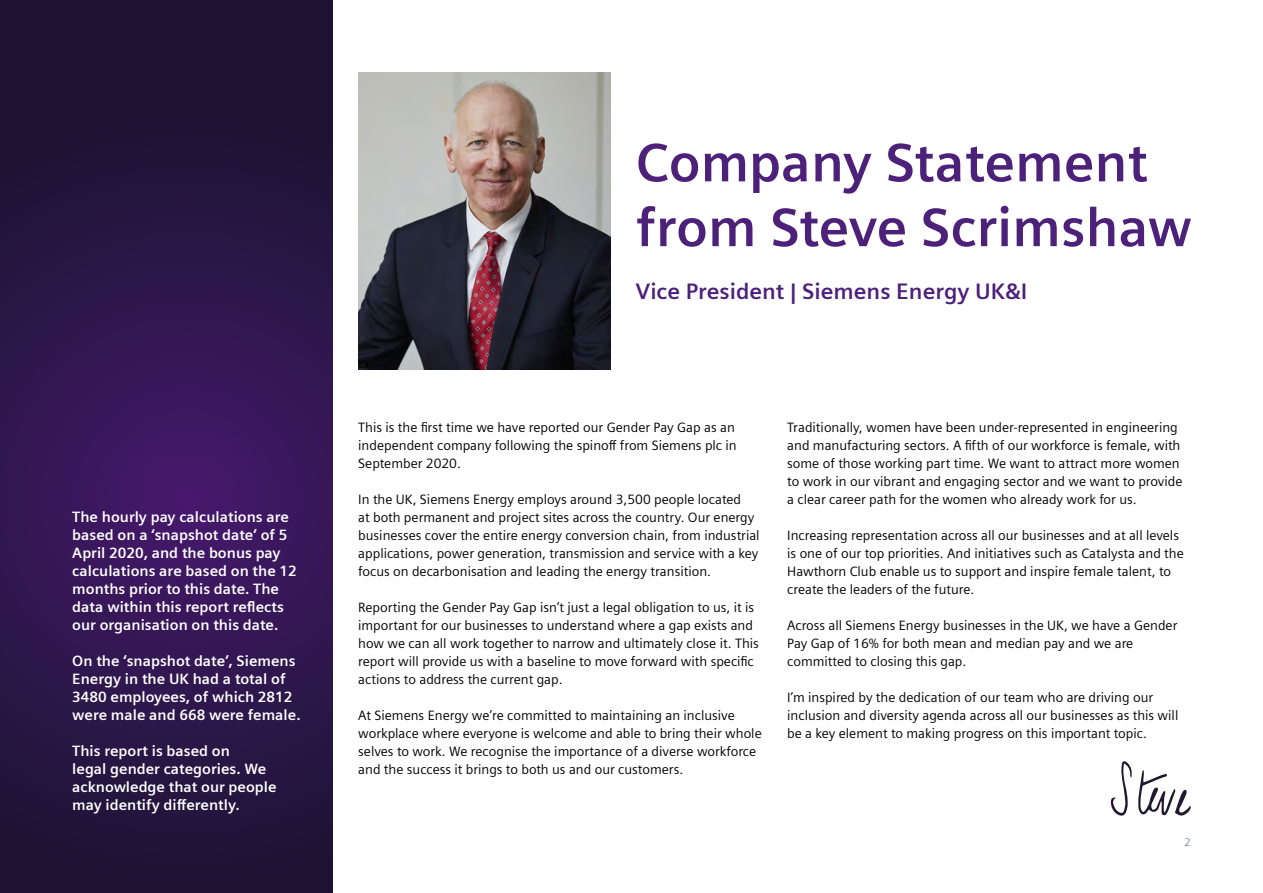
<style>
.page{position:relative;width:1263px;height:893px;background:#fff}
.page>*{position:absolute;margin:0;border:0;box-sizing:border-box;transform-origin:0 0}
.t1{font:700 54px/64.8px "Siemens Sans";color:#4d217a}
.t2{font:700 22.5px "Siemens Sans";color:#4d217a}
.t3{font:700 15px/18px "Siemens Sans";color:#fff}
.t4{font:13.5px/18px "Siemens Sans";color:#000}
.t5{font:11.25px "Siemens Sans";color:#7d8c9a}
</style>
<div class="page">
<svg style="left:0;top:0;width:333px;height:893px;background:#2b1547"></svg>
<img style="left:358px;top:72px;width:252px;height:298px">
<svg style="left:1110px;top:761px;width:22px;height:55px"></svg>
<svg style="left:1138px;top:770px;width:53px;height:46px"></svg>
<p class="t3" style="left:72px;top:507px;width:226px">The hourly pay calculations are based on a ‘snapshot date’ of 5<br>April 2020, and the bonus pay calculations are based on the 12 months prior to this date. The data within this report reflects our organisation on this date.</p>
<p class="t3" style="left:72px;top:651px;width:230px">On the ‘snapshot date’, Siemens<br>Energy in the UK had a total of<br>3480 employees, of which 2812 were male and 668 were female.</p>
<p class="t3" style="left:72px;top:741px;width:206px">This report is based on<br>legal gender categories. We acknowledge that our people may identify differently.</p>
<p class="t1" style="left:636px;top:127px;width:558px">Company Statement from Steve Scrimshaw</p>
<p class="t2" style="left:636px;top:274px;width:393px">Vice President | Siemens Energy UK&amp;I</p>
<p class="t4" style="left:358px;top:417px;width:380px">This is the first time we have reported our Gender Pay Gap as an independent company following the spinoff from Siemens plc in<br>September 2020.</p>
<p class="t4" style="left:358px;top:489px;width:403px">In the UK, Siemens Energy employs around 3,500 people located<br>at both permanent and project sites across the country. Our energy businesses cover the entire energy conversion chain, from industrial applications, power generation, transmission and service with a key focus on decarbonisation and leading the energy transition.</p>
<p class="t4" style="left:358px;top:597px;width:402px">Reporting the Gender Pay Gap isn’t just a legal obligation to us, it is important for our businesses to understand where a gap exists and how we can all work together to narrow and ultimately close it. This report will provide us with a baseline to move forward with specific actions to address the current gap.</p>
<p class="t4" style="left:358px;top:705px;width:405px">At Siemens Energy we’re committed to maintaining an inclusive workplace where everyone is welcome and able to bring their whole selves to work. We recognise the importance of a diverse workforce and the success it brings to both us and our customers.</p>
<p class="t4" style="left:787px;top:417px;width:397px">Traditionally, women have been under-represented in engineering and manufacturing sectors. A fifth of our workforce is female, with some of those working part time. We want to attract more women to work in our vibrant and engaging sector and we want to provide a clear career path for the women who already work for us.</p>
<p class="t4" style="left:787px;top:525px;width:398px">Increasing representation across all our businesses and at all levels is one of our top priorities. And initiatives such as Catalysta and the Hawthorn Club enable us to support and inspire female talent, to create the leaders of the future.</p>
<p class="t4" style="left:787px;top:615px;width:392px">Across all Siemens Energy businesses in the UK, we have a Gender<br>Pay Gap of 16% for both mean and median pay and we are committed to closing this gap.</p>
<p class="t4" style="left:787px;top:687px;width:393px">I’m inspired by the dedication of our team who are driving our inclusion and diversity agenda across all our businesses as this will be a key element to making progress on this important topic.</p>
<p class="t5" style="left:1185px;top:834px;width:7px">2</p>
</div>
